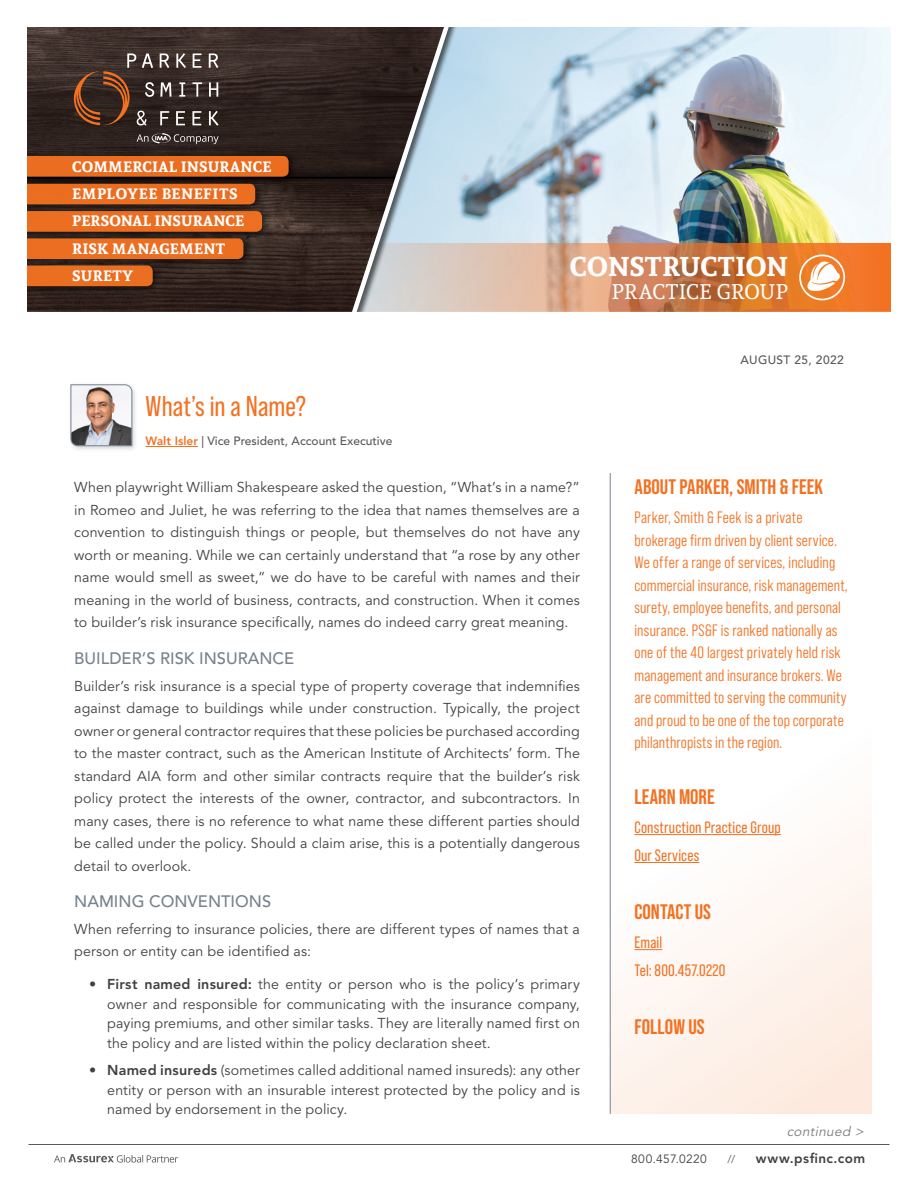
<style>
.page{position:relative;width:918px;height:1188px;background:#fff}
.page>*{position:absolute;margin:0;border:0;box-sizing:border-box;transform-origin:0 0}
.t1{font:28.5px "Bebas Neue Pro";letter-spacing:.005em;color:#f37121}
.t2{font:700 27px "Andada";color:#fff}
.t3{font:700 21px "Bebas Neue Pro";letter-spacing:.005em;color:#f37121}
.t4{font:21px "Andada";letter-spacing:.01em;color:#fff}
.t5{font:16.5px/22.5px "Bebas Neue Pro Middle";letter-spacing:.01em;color:#f37121}
.t6{font:16.5px/27.9px "Bebas Neue Pro";letter-spacing:.01em;color:#f37121}
.t7{font:500 16.5px "Avenir LT Std";color:#77828d}
.t8{font:700 15px/27.3px "Andada";letter-spacing:.015em;color:#fff}
.t9{font:14.25px/22.5px "Avenir LT Std";letter-spacing:.01em;color:#414042;text-align:justify}
.t10{font:800 13.5px "Avenir LT Std";letter-spacing:.04em;color:#414042}
.t11{font:italic 13.5px "Avenir LT Std";color:#797a7d}
.t12{font:500 12px "Avenir LT Std";color:#58595b}
.t13{font:500 12px "Avenir LT Std";letter-spacing:.03em;color:#58595b}
.t14{font:12px "Avenir LT Std";letter-spacing:.03em;color:#414042}
.t15{font:11.25px "Avenir LT Std";color:#58595b}
.s1{font-weight:800;color:#f37121}
.s2{font-weight:800}
</style>
<div class="page">
<div style="left:610px;top:437px;width:262px;height:677px;background:linear-gradient(to bottom,#fff,#fdf1ea)"></div>
<hr style="left:28px;top:1144px;width:862px;height:1px;background:#58595b">
<svg style="left:54px;top:1154px;width:124px;height:9px"></svg>
<hr style="left:634px;top:834px;width:147px;height:1px;background:#f37121">
<hr style="left:634px;top:862px;width:65px;height:1px;background:#f37121">
<svg style="left:634px;top:949px;width:28px;height:1px"></svg>
<hr style="left:610px;top:473px;width:1px;height:641px;background:#77828d">
<hr style="left:146px;top:446px;width:52px;height:1px;background:#f37121">
<div style="left:68px;top:382px;width:70px;height:70px;background:#77828d;opacity:.35"></div>
<svg style="left:71px;top:384px;width:61px;height:62px"></svg>
<img style="left:27px;top:27px;width:864px;height:285px">
<p class="t8" style="left:72px;top:152px;width:201px">COMMERCIAL INSURANCE<br>EMPLOYEE BENEFITS<br>PERSONAL INSURANCE<br>RISK MANAGEMENT<br>SURETY</p>
<h2 class="t2" style="left:570px;top:248px;width:220px">CONSTRUCTION</h2>
<h3 class="t4" style="left:612px;top:278px;width:178px">PRACTICE GROUP</h3>
<p class="t13" style="left:740px;top:352px;width:105px">AUGUST 25, 2022</p>
<h1 class="t1" style="left:146px;top:390px;width:162px">What’s in a Name?</h1>
<p class="t12" style="left:146px;top:434px;width:248px"><span class="s1">Walt Isler</span> | Vice President, Account Executive</p>
<p class="t9" style="left:74px;top:477px;width:507px">When playwright William Shakespeare asked the question, “What’s in a name?” in Romeo and Juliet, he was referring to the idea that names themselves are a convention to distinguish things or people, but themselves do not have any worth or meaning. While we can certainly understand that “a rose by any other name would smell as sweet,” we do have to be careful with names and their meaning in the world of business, contracts, and construction. When it comes to builder’s risk insurance specifically, names do indeed carry great meaning.</p>
<p class="t7" style="left:74px;top:648px;width:222px">BUILDER’S RISK INSURANCE</p>
<p class="t9" style="left:74px;top:675px;width:507px">Builder’s risk insurance is a special type of property coverage that indemnifies against damage to buildings while under construction. Typically, the project owner or general contractor requires that these policies be purchased according to the master contract, such as the American Institute of Architects’ form. The standard AIA form and other similar contracts require that the builder’s risk policy protect the interests of the owner, contractor, and subcontractors. In many cases, there is no reference to what name these different parties should be called under the policy. Should a claim arise, this is a potentially dangerous detail to overlook.</p>
<p class="t7" style="left:74px;top:892px;width:199px">NAMING CONVENTIONS</p>
<p class="t9" style="left:74px;top:918px;width:507px">When referring to insurance policies, there are different types of names that a person or entity can be identified as:</p>
<p class="t9" style="left:107px;top:975px;width:474px;line-height:19.5px;text-indent:-18px"><span class="s2">• First named insured:</span> the entity or person who is the policy’s primary owner and responsible for communicating with the insurance company, paying premiums, and other similar tasks. They are literally named first on the policy and are listed within the policy declaration sheet.</p>
<p class="t9" style="left:107px;top:1061px;width:474px;line-height:19.5px;text-indent:-18px"><span class="s2">• Named insureds</span> (sometimes called additional named insureds): any other entity or person with an insurable interest protected by the policy and is named by endorsement in the policy.</p>
<h3 class="t3" style="left:634px;top:475px;width:190px">ABOUT PARKER, SMITH &amp; FEEK</h3>
<p class="t5" style="left:634px;top:506px;width:215px">Parker, Smith &amp; Feek is a private brokerage firm driven by client service.<br>We offer a range of services, including commercial insurance, risk management, surety, employee benefits, and personal insurance. PS&amp;F is ranked nationally as one of the 40 largest privately held risk management and insurance brokers. We are committed to serving the community and proud to be one of the top corporate philanthropists in the region.</p>
<h3 class="t3" style="left:634px;top:785px;width:82px">LEARN MORE</h3>
<p class="t6" style="left:634px;top:814px;width:148px">Construction Practice Group<br>Our Services</p>
<h3 class="t3" style="left:634px;top:900px;width:78px">CONTACT US</h3>
<p class="t6" style="left:634px;top:929px;width:93px">Email<br>Tel: 800.457.0220</p>
<h3 class="t3" style="left:634px;top:1015px;width:72px">FOLLOW US</h3>
<p class="t11" style="left:787px;top:1123px;width:81px">continued &gt;</p>
<p class="t14" style="left:631px;top:1152px;width:77px">800.457.0220</p>
<p class="t15" style="left:727px;top:1152px;width:9px">//</p>
<p class="t10" style="left:756px;top:1150px;width:111px">www.psfinc.com</p>
</div>
